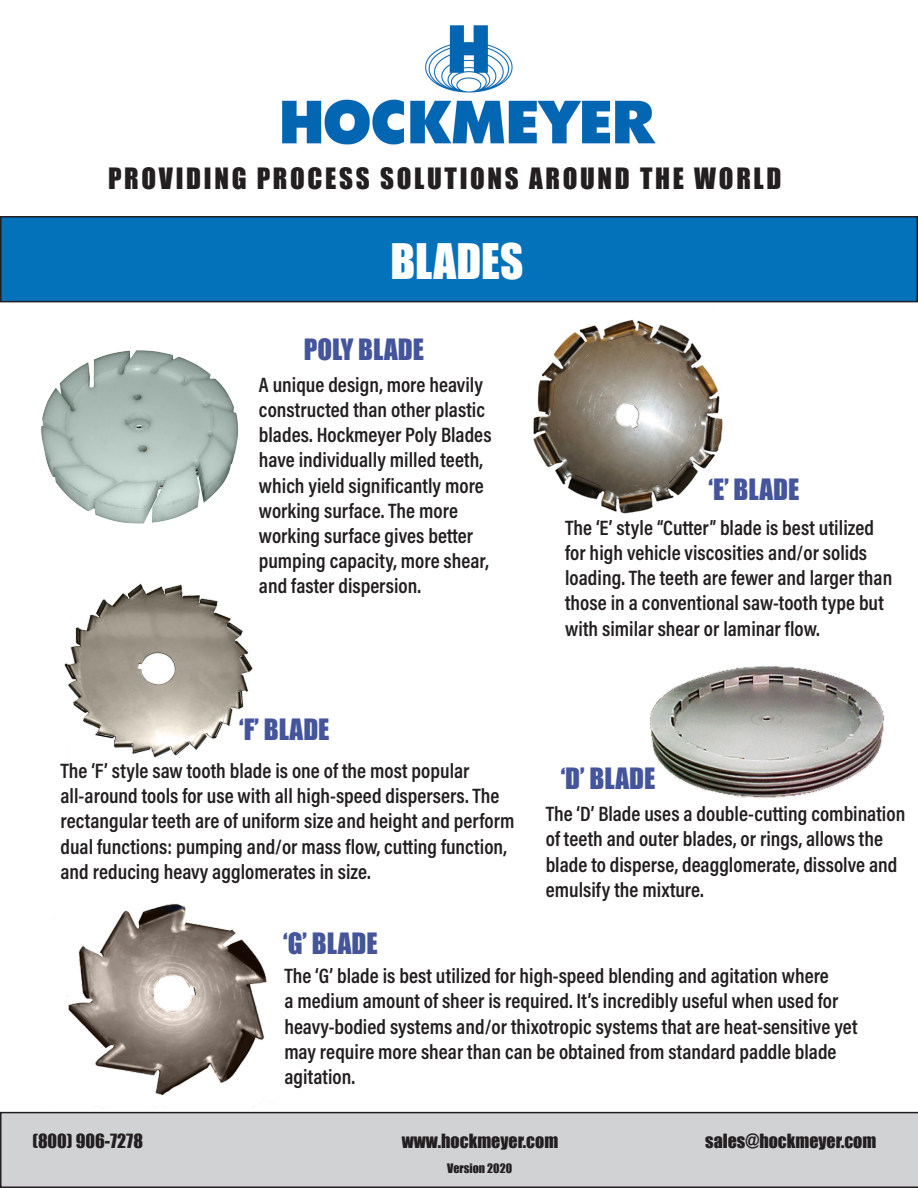
<style>
.page{position:relative;width:918px;height:1188px;background:#fff}
.page>*{position:absolute;margin:0;border:0;box-sizing:border-box;transform-origin:0 0}
.t1{font:45px "Impact";color:#fff}
.t2{font:27px "Impact";color:#45559b}
.t3{font:27px "Impact";letter-spacing:.1em;color:#231f20}
.t4{font:21px/25.2px "Acumin Variable Concept";color:#231f20}
.t5{font:18px "Impact";color:#231f20}
.t6{font:12px "Impact";color:#231f20}
</style>
<div class="page">
<img style="left:282px;top:25px;width:374px;height:120px">
<div style="left:1px;top:217px;width:916px;height:85px;background:#0372bb"></div>
<div style="left:0;top:216px;width:918px;height:86px;border:2px solid #231f20"></div>
<svg style="left:0;top:1112px;width:918px;height:76px;background:#c7c8ca"></svg>
<img style="left:650px;top:665px;width:234px;height:134px">
<img style="left:512px;top:302px;width:225px;height:212px">
<img style="left:64px;top:583px;width:189px;height:175px">
<img style="left:66px;top:903px;width:201px;height:205px">
<img style="left:41px;top:350px;width:198px;height:174px">
<p class="t3" style="left:108px;top:158px;width:675px">PROVIDING PROCESS SOLUTIONS AROUND THE WORLD</p>
<p class="t1" style="left:390px;top:226px;width:134px">BLADES</p>
<p class="t2" style="left:304px;top:329px;width:122px">POLY BLADE</p>
<p class="t4" style="left:259px;top:371px;width:234px">A unique design, more heavily constructed than other plastic blades. Hockmeyer Poly Blades have individually milled teeth, which yield significantly more working surface. The more working surface gives better pumping capacity, more shear, and faster dispersion.</p>
<p class="t2" style="left:709px;top:469px;width:92px">‘E’ BLADE</p>
<p class="t4" style="left:565px;top:514px;width:329px">The ‘E’ style “Cutter” blade is best utilized for high vehicle viscosities and/or solids loading. The teeth are fewer and larger than those in a conventional saw-tooth type but with similar shear or laminar flow.</p>
<p class="t2" style="left:239px;top:708px;width:92px">‘F’ BLADE</p>
<p class="t4" style="left:60px;top:757px;width:455px">The ‘F’ style saw tooth blade is one of the most popular all-around tools for use with all high-speed dispersers. The rectangular teeth are of uniform size and height and perform dual functions: pumping and/or mass flow, cutting function, and reducing heavy agglomerates in size.</p>
<p class="t2" style="left:561px;top:758px;width:96px">‘D’ BLADE</p>
<p class="t4" style="left:546px;top:800px;width:361px">The ‘D’ Blade uses a double-cutting combination of teeth and outer blades, or rings, allows the blade to disperse, deagglomerate, dissolve and emulsify the mixture.</p>
<p class="t2" style="left:283px;top:922px;width:96px">‘G’ BLADE</p>
<p class="t4" style="left:284px;top:962px;width:575px">The ‘G’ blade is best utilized for high-speed blending and agitation where<br>a medium amount of sheer is required. It’s incredibly useful when used for heavy-bodied systems and/or thixotropic systems that are heat-sensitive yet may require more shear than can be obtained from standard paddle blade agitation.</p>
<p class="t5" style="left:32px;top:1127px;width:112px">(800) 906-7278</p>
<p class="t5" style="left:402px;top:1127px;width:158px">www.hockmeyer.com</p>
<p class="t5" style="left:705px;top:1127px;width:173px">sales@hockmeyer.com</p>
<p class="t6" style="left:447px;top:1159px;width:67px">Version 2020</p>
</div>
